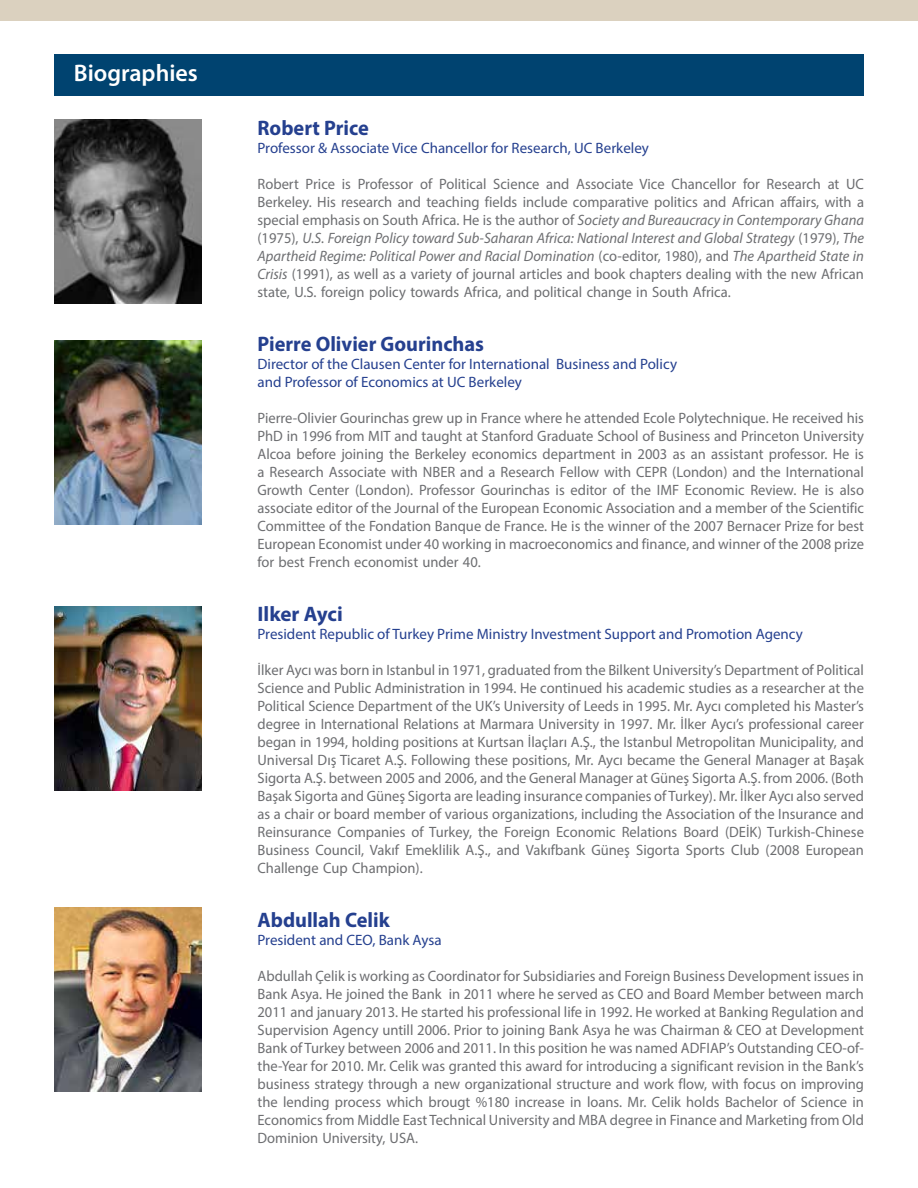
<style>
.page{position:relative;width:918px;height:1188px;background:#fff}
.page>*{position:absolute;margin:0;border:0;box-sizing:border-box;transform-origin:0 0}
.t1{font:600 24px "Myriad Pro";color:#fff}
.t2{font:700 21px "Myriad Pro";color:#25408f}
.t3{font:15px/18px "Myriad Pro";color:#6d6e71;text-align:justify}
.t4{font:15px/18px "Myriad Pro";color:#25408f}
.s1{font-style:italic}
</style>
<div class="page">
<div style="left:0;top:0;width:918px;height:21px;background:#dbd1bf"></div>
<div style="left:54px;top:54px;width:810px;height:41px;background:#004370"></div>
<img style="left:54px;top:340px;width:147px;height:184px">
<img style="left:54px;top:119px;width:147px;height:184px">
<img style="left:54px;top:607px;width:147px;height:184px">
<img style="left:54px;top:907px;width:147px;height:185px">
<h1 class="t1" style="left:74px;top:57px;width:125px">Biographies</h1>
<h2 class="t2" style="left:258px;top:114px;width:113px">Robert Price</h2>
<p class="t4" style="left:258px;top:139px;width:393px">Professor &amp; Associate Vice Chancellor for Research, UC Berkeley</p>
<p class="t3" style="left:258px;top:175px;width:608px">Robert Price is Professor of Political Science and Associate Vice Chancellor for Research at UC Berkeley. His research and teaching fields include comparative politics and African affairs, with a special emphasis on South Africa. He is the author of <span class="s1">Society and Bureaucracy in Contemporary Ghana </span>(1975), <span class="s1">U.S. Foreign Policy toward Sub-Saharan Africa: National Interest and Global Strategy</span> (1979), <span class="s1">The Apartheid Regime: Political Power and Racial Domination</span> (co-editor, 1980), and <span class="s1">The Apartheid State in Crisis</span> (1991), as well as a variety of journal articles and book chapters dealing with the new African state, U.S. foreign policy towards Africa, and political change in South Africa.</p>
<h2 class="t2" style="left:258px;top:330px;width:228px">Pierre Olivier Gourinchas</h2>
<p class="t4" style="left:258px;top:355px;width:421px">Director of the Clausen Center for International Business and Policy and Professor of Economics at UC Berkeley</p>
<p class="t3" style="left:258px;top:409px;width:608px">Pierre-Olivier Gourinchas grew up in France where he attended Ecole Polytechnique. He received his PhD in 1996 from MIT and taught at Stanford Graduate School of Business and Princeton University Alcoa before joining the Berkeley economics department in 2003 as an assistant professor. He is a Research Associate with NBER and a Research Fellow with CEPR (London) and the International Growth Center (London). Professor Gourinchas is editor of the IMF Economic Review. He is also associate editor of the Journal of the European Economic Association and a member of the Scientific Committee of the Fondation Banque de France. He is the winner of the 2007 Bernacer Prize for best European Economist under 40 working in macroeconomics and finance, and winner of the 2008 prize for best French economist under 40.</p>
<h2 class="t2" style="left:258px;top:600px;width:87px">Ilker Ayci</h2>
<p class="t4" style="left:258px;top:625px;width:547px">President Republic of Turkey Prime Ministry Investment Support and Promotion Agency</p>
<p class="t3" style="left:258px;top:661px;width:608px">İlker Aycı was born in Istanbul in 1971, graduated from the Bilkent University’s Department of Political Science and Public Administration in 1994. He continued his academic studies as a researcher at the Political Science Department of the UK’s University of Leeds in 1995. Mr. Aycı completed his Master’s degree in International Relations at Marmara University in 1997. Mr. İlker Aycı’s professional career began in 1994, holding positions at Kurtsan İlaçları A.Ş., the Istanbul Metropolitan Municipality, and Universal Dış Ticaret A.Ş. Following these positions, Mr. Aycı became the General Manager at Başak Sigorta A.Ş. between 2005 and 2006, and the General Manager at Güneş Sigorta A.Ş. from 2006. (Both Başak Sigorta and Güneş Sigorta are leading insurance companies of Turkey). Mr. İlker Aycı also served as a chair or board member of various organizations, including the Association of the Insurance and Reinsurance Companies of Turkey, the Foreign Economic Relations Board (DEİK) Turkish-Chinese Business Council, Vakıf Emeklilik A.Ş., and Vakıfbank Güneş Sigorta Sports Club (2008 European Challenge Cup Champion).</p>
<h2 class="t2" style="left:258px;top:906px;width:134px">Abdullah Celik</h2>
<p class="t4" style="left:258px;top:931px;width:186px">President and CEO, Bank Aysa</p>
<p class="t3" style="left:258px;top:967px;width:608px">Abdullah Çelik is working as Coordinator for Subsidiaries and Foreign Business Development issues in Bank Asya. He joined the Bank in 2011 where he served as CEO and Board Member between march 2011 and january 2013. He started his professional life in 1992. He worked at Banking Regulation and Supervision Agency untill 2006. Prior to joining Bank Asya he was Chairman &amp; CEO at Development Bank of Turkey between 2006 and 2011. In this position he was named ADFIAP’s Outstanding CEO-of&shy;the-Year for 2010. Mr. Celik was granted this award for introducing a significant revision in the Bank’s business strategy through a new organizational structure and work flow, with focus on improving the lending process which brougt %180 increase in loans. Mr. Celik holds Bachelor of Science in Economics from Middle East Technical University and MBA degree in Finance and Marketing from Old Dominion University, USA.</p>
</div>
